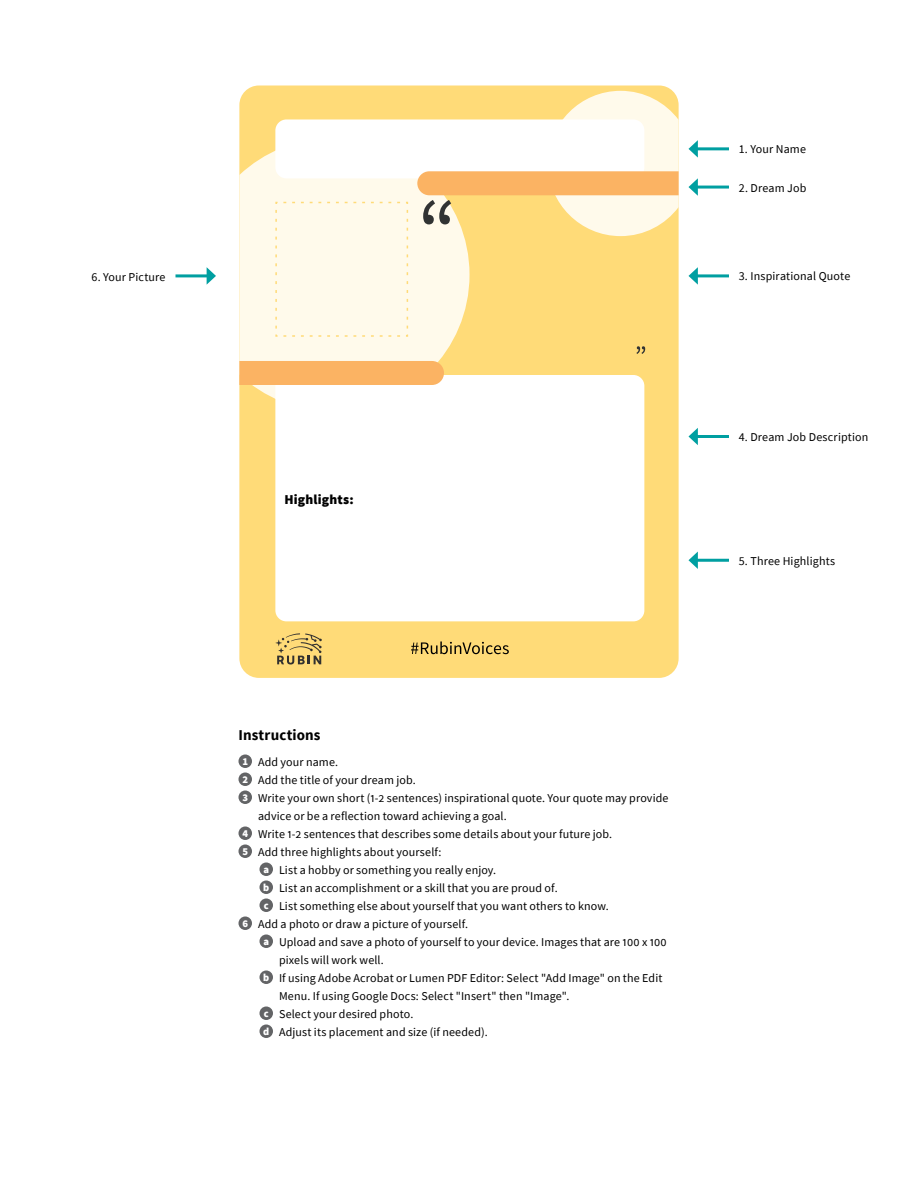
<style>
.page{position:relative;width:918px;height:1188px;background:#fff}
.page>*{position:absolute;margin:0;border:0;box-sizing:border-box;transform-origin:0 0}
.t1{font:700 15px "Source Sans Pro";letter-spacing:.005em;color:#000}
.t2{font:900 13.5px "Source Sans Pro";letter-spacing:.015em;color:#000}
.t3{font:12px "Source Sans Pro";letter-spacing:.01em;color:#000}
.t4{font:900 10.5px/18px "Source Sans Pro";color:#fff;text-align:justify}
</style>
<div class="page">
<hr style="left:695px;top:147px;width:34px;height:3px;background:#009fa1">
<svg style="left:688px;top:140px;width:10px;height:18px"></svg>
<hr style="left:695px;top:186px;width:34px;height:3px;background:#009fa1">
<svg style="left:688px;top:178px;width:10px;height:18px"></svg>
<hr style="left:695px;top:274px;width:34px;height:3px;background:#009fa1">
<svg style="left:688px;top:267px;width:10px;height:18px"></svg>
<hr style="left:695px;top:435px;width:34px;height:3px;background:#009fa1">
<svg style="left:688px;top:428px;width:10px;height:17px"></svg>
<hr style="left:695px;top:559px;width:34px;height:3px;background:#009fa1">
<svg style="left:688px;top:552px;width:10px;height:17px"></svg>
<div style="left:239px;top:86px;width:440px;height:592px;background:#ffdb78;border-radius:20px"></div>
<svg style="left:239px;top:138px;width:231px;height:273px;background:#fef6dc"></svg>
<svg style="left:411px;top:641px;width:98px;height:13px"></svg>
<svg style="left:275px;top:633px;width:47px;height:31px"></svg>
<svg style="left:636px;top:346px;width:9px;height:8px"></svg>
<div style="left:275px;top:375px;width:369px;height:246px;background:#fff;border-radius:11px"></div>
<div style="left:239px;top:361px;width:205px;height:24px;background:#fbb363"></div>
<div style="left:275px;top:201px;width:134px;height:136px;background:#fffaeb"></div>
<div style="left:275px;top:119px;width:369px;height:59px;background:#fff;border-radius:11px"></div>
<svg style="left:417px;top:91px;width:262px;height:145px"></svg>
<div style="left:238px;top:754px;width:14px;height:14px;background:#636466;border-radius:50%"></div>
<div style="left:238px;top:772px;width:14px;height:14px;background:#636466;border-radius:50%"></div>
<div style="left:238px;top:790px;width:14px;height:14px;background:#636466;border-radius:50%"></div>
<div style="left:238px;top:826px;width:14px;height:14px;background:#636466;border-radius:50%"></div>
<div style="left:238px;top:844px;width:14px;height:14px;background:#636466;border-radius:50%"></div>
<div style="left:259px;top:862px;width:14px;height:14px;background:#636466;border-radius:50%"></div>
<div style="left:259px;top:880px;width:14px;height:14px;background:#636466;border-radius:50%"></div>
<div style="left:259px;top:898px;width:14px;height:14px;background:#636466;border-radius:50%"></div>
<div style="left:238px;top:916px;width:14px;height:14px;background:#636466;border-radius:50%"></div>
<div style="left:259px;top:934px;width:14px;height:14px;background:#636466;border-radius:50%"></div>
<div style="left:259px;top:970px;width:14px;height:14px;background:#636466;border-radius:50%"></div>
<div style="left:259px;top:1006px;width:14px;height:14px;background:#636466;border-radius:50%"></div>
<div style="left:259px;top:1024px;width:14px;height:14px;background:#636466;border-radius:50%"></div>
<hr style="left:176px;top:274px;width:33px;height:3px;background:#009fa1">
<svg style="left:207px;top:267px;width:9px;height:18px"></svg>
<p class="t3" style="left:91px;top:269px;width:76px">6. Your Picture</p>
<p class="t2" style="left:284px;top:490px;width:71px">Highlights:</p>
<p class="t1" style="left:238px;top:725px;width:83px">Instructions</p>
<p class="t3" style="left:258px;top:754px;width:82px">Add your name.</p>
<p class="t3" style="left:258px;top:772px;width:159px">Add the title of your dream job.</p>
<p class="t3" style="left:258px;top:790px;width:412px">Write your own short (1-2 sentences) inspirational quote. Your quote may provide</p>
<p class="t3" style="left:258px;top:808px;width:250px">advice or be a reflection toward achieving a goal.</p>
<p class="t3" style="left:258px;top:826px;width:356px">Write 1-2 sentences that describes some details about your future job.</p>
<p class="t3" style="left:258px;top:844px;width:185px">Add three highlights about yourself:</p>
<p class="t3" style="left:279px;top:862px;width:219px">List a hobby or something you really enjoy.</p>
<p class="t3" style="left:279px;top:880px;width:280px">List an accomplishment or a skill that you are proud of.</p>
<p class="t3" style="left:279px;top:898px;width:331px">List something else about yourself that you want others to know.</p>
<p class="t3" style="left:258px;top:916px;width:212px">Add a photo or draw a picture of yourself.</p>
<p class="t3" style="left:279px;top:934px;width:389px">Upload and save a photo of yourself to your device. Images that are 100 x 100</p>
<p class="t3" style="left:279px;top:952px;width:106px">pixels will work well.</p>
<p class="t3" style="left:279px;top:970px;width:385px">If using Adobe Acrobat or Lumen PDF Editor: Select "Add Image" on the Edit</p>
<p class="t3" style="left:279px;top:988px;width:292px">Menu. If using Google Docs: Select "Insert" then "Image".</p>
<p class="t3" style="left:279px;top:1006px;width:136px">Select your desired photo.</p>
<p class="t3" style="left:279px;top:1024px;width:210px">Adjust its placement and size (if needed).</p>
<p class="t4" style="left:242px;top:752px;width:7px">1<br>2<br>3</p>
<p class="t4" style="left:242px;top:824px;width:7px">4<br>5</p>
<p class="t4" style="left:263px;top:860px;width:8px">a b c</p>
<p class="t4" style="left:242px;top:914px;width:7px">6</p>
<p class="t4" style="left:263px;top:932px;width:7px">a</p>
<p class="t4" style="left:263px;top:968px;width:8px">b</p>
<p class="t4" style="left:263px;top:1004px;width:8px">c d</p>
<p class="t3" style="left:739px;top:142px;width:69px">1. Your Name</p>
<p class="t3" style="left:739px;top:180px;width:69px">2. Dream Job</p>
<p class="t3" style="left:739px;top:269px;width:113px">3. Inspirational Quote</p>
<p class="t3" style="left:739px;top:429px;width:131px">4. Dream Job Description</p>
<p class="t3" style="left:739px;top:553px;width:98px">5. Three Highlights</p>
</div>
